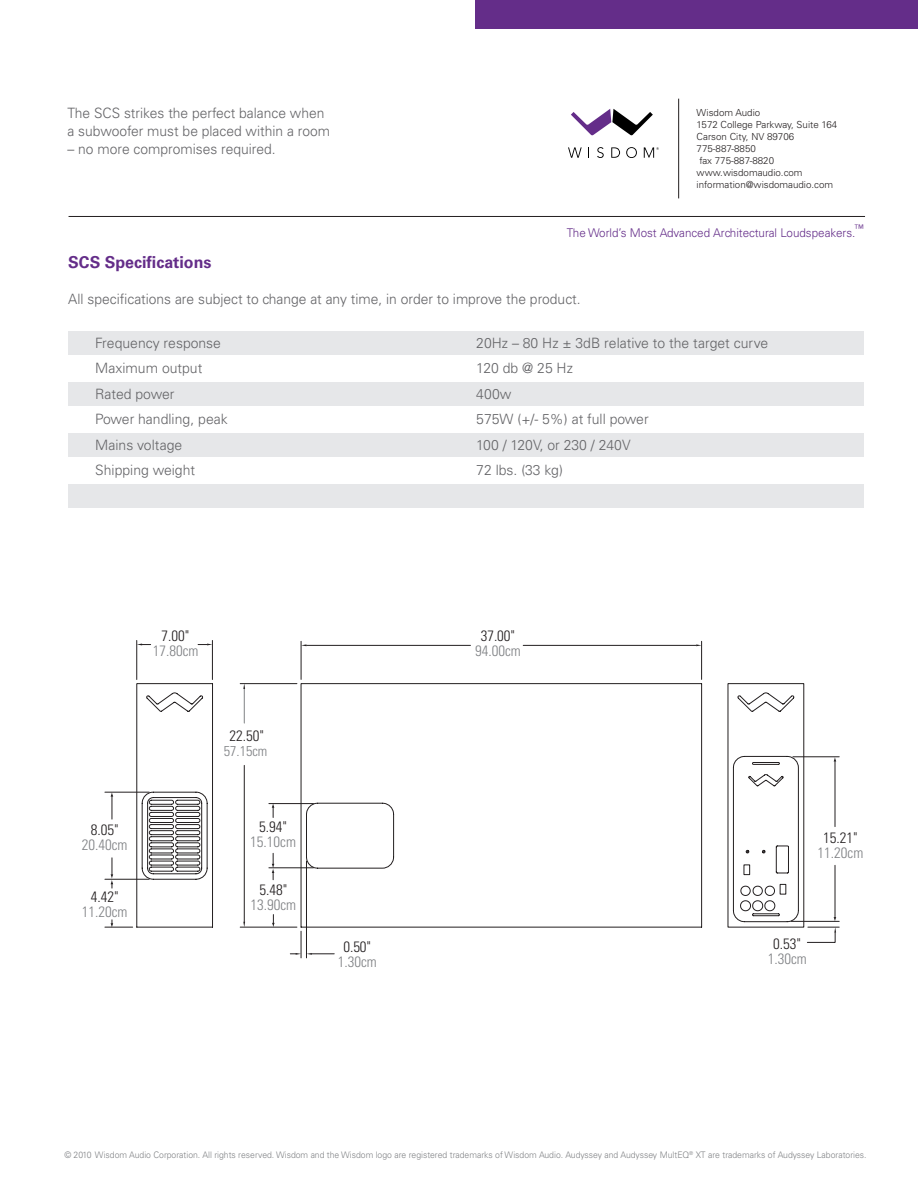
<style>
.page{position:relative;width:918px;height:1188px;background:#fff}
.page>*{position:absolute;margin:0;border:0;box-sizing:border-box;transform-origin:0 0}
.t1{font:700 16.5px "Univers LT Std";color:#642d89}
.t2{font:300 condensed 15px "Univers LT Std";color:#808285}
.t3{font:300 condensed 15px "Univers LT Std";color:#231f20}
.t4{font:300 14.25px/18px "Univers LT Std";color:#636366}
.t5{font:300 condensed 14.25px "Univers LT Std";color:#808285}
.t6{font:300 12px "Univers LT Std";color:#642d89}
.t7{font:300 9.75px/12px "Univers LT Std";color:#231f20}
.t8{font:300 9px "Univers LT Std";color:#808285;scale:.96 1}
</style>
<div class="page">
<div style="left:475px;top:0;width:443px;height:28px;background:#642d89"></div>
<div style="left:68px;top:331px;width:796px;height:24px;background:#e6e7e9"></div>
<div style="left:68px;top:433px;width:796px;height:24px;background:#e6e7e9"></div>
<div style="left:68px;top:382px;width:796px;height:24px;background:#e6e7e9"></div>
<div style="left:68px;top:484px;width:796px;height:24px;background:#e6e7e9"></div>
<hr style="left:69px;top:216px;width:796px;height:1px;background:#231f20">
<svg style="left:568px;top:147px;width:14px;height:11px"></svg>
<svg style="left:597px;top:147px;width:7px;height:11px"></svg>
<svg style="left:611px;top:147px;width:9px;height:11px"></svg>
<svg style="left:626px;top:147px;width:11px;height:11px"></svg>
<svg style="left:571px;top:109px;width:82px;height:26px"></svg>
<svg style="left:644px;top:147px;width:15px;height:11px"></svg>
<hr style="left:678px;top:99px;width:1px;height:99px;background:#231f20">
<svg style="left:136px;top:683px;width:668px;height:245px"></svg>
<svg style="left:149px;top:799px;width:52px;height:73px"></svg>
<hr style="left:105px;top:879px;width:44px;height:1px;background:#231f20">
<hr style="left:105px;top:792px;width:44px;height:1px;background:#231f20">
<hr style="left:136px;top:640px;width:1px;height:40px;background:#231f20">
<hr style="left:212px;top:640px;width:1px;height:40px;background:#231f20">
<svg style="left:137px;top:644px;width:14px;height:1px"></svg>
<svg style="left:198px;top:644px;width:14px;height:1px"></svg>
<hr style="left:240px;top:683px;width:57px;height:1px;background:#231f20">
<hr style="left:240px;top:927px;width:57px;height:1px;background:#231f20">
<hr style="left:244px;top:689px;width:1px;height:34px;background:#808285">
<hr style="left:244px;top:765px;width:1px;height:157px;background:#231f20">
<hr style="left:301px;top:641px;width:1px;height:38px;background:#231f20">
<hr style="left:701px;top:641px;width:1px;height:38px;background:#231f20">
<hr style="left:307px;top:645px;width:163px;height:1px;background:#231f20">
<hr style="left:523px;top:645px;width:173px;height:1px;background:#231f20">
<hr style="left:306px;top:861px;width:1px;height:97px;background:#231f20">
<svg style="left:290px;top:931px;width:44px;height:27px"></svg>
<hr style="left:269px;top:867px;width:44px;height:1px;background:#231f20">
<hr style="left:269px;top:803px;width:44px;height:1px;background:#231f20">
<svg style="left:272px;top:803px;width:2px;height:14px"></svg>
<svg style="left:111px;top:792px;width:2px;height:27px"></svg>
<svg style="left:111px;top:858px;width:2px;height:30px"></svg>
<svg style="left:105px;top:920px;width:28px;height:8px"></svg>
<svg style="left:272px;top:853px;width:2px;height:27px"></svg>
<svg style="left:272px;top:915px;width:3px;height:12px"></svg>
<svg style="left:740px;top:756px;width:100px;height:187px"></svg>
<p class="t4" style="left:68px;top:104px;width:264px">The SCS strikes the perfect balance when a subwoofer must be placed within a room</p>
<p class="t4" style="left:68px;top:140px;width:210px">– no more compromises required.</p>
<p class="t7" style="left:697px;top:106px;width:142px">Wisdom Audio<br>1572 College Parkway, Suite 164<br>Carson City, NV 89706<br>775-887-8850<br>fax 775-887-8820 www.wisdomaudio.com information@wisdomaudio.com</p>
<p class="t6" style="left:567px;top:225px;width:299px">The World’s Most Advanced Architectural Loudspeakers.<sup>™</sup></p>
<p class="t1" style="left:68px;top:253px;width:145px">SCS Specifications</p>
<p class="t4" style="left:68px;top:290px;width:514px">All specifications are subject to change at any time, in order to improve the product.</p>
<p class="t4" style="left:95px;top:334px;width:127px">Frequency response</p>
<p class="t4" style="left:476px;top:334px;width:293px">20Hz – 80 Hz ± 3dB relative to the target curve</p>
<p class="t4" style="left:95px;top:359px;width:109px">Maximum output</p>
<p class="t4" style="left:476px;top:359px;width:98px">120 db @ 25 Hz</p>
<p class="t4" style="left:95px;top:385px;width:81px">Rated power</p>
<p class="t4" style="left:476px;top:385px;width:37px">400w</p>
<p class="t4" style="left:95px;top:410px;width:134px">Power handling, peak</p>
<p class="t4" style="left:476px;top:410px;width:174px">575W (+/- 5%) at full power</p>
<p class="t4" style="left:95px;top:436px;width:88px">Mains voltage</p>
<p class="t4" style="left:476px;top:436px;width:156px">100 / 120V, or 230 / 240V</p>
<p class="t4" style="left:95px;top:461px;width:101px">Shipping weight</p>
<p class="t4" style="left:476px;top:461px;width:88px">72 lbs. (33 kg)</p>
<p class="t3" style="left:162px;top:627px;width:29px">7.00"</p>
<p class="t2" style="left:153px;top:642px;width:47px">17.80cm</p>
<p class="t3" style="left:91px;top:821px;width:29px">8.05"</p>
<p class="t2" style="left:82px;top:836px;width:47px">20.40cm</p>
<p class="t3" style="left:91px;top:888px;width:29px">4.42"</p>
<p class="t2" style="left:82px;top:903px;width:47px">11.20cm</p>
<p class="t3" style="left:230px;top:727px;width:36px">22.50"</p>
<p class="t5" style="left:224px;top:742px;width:45px">57.15cm</p>
<p class="t3" style="left:259px;top:818px;width:29px">5.94"</p>
<p class="t2" style="left:250px;top:833px;width:47px">15.10cm</p>
<p class="t3" style="left:259px;top:880px;width:29px">5.48"</p>
<p class="t2" style="left:250px;top:895px;width:47px">13.90cm</p>
<p class="t3" style="left:343px;top:938px;width:29px">0.50"</p>
<p class="t2" style="left:338px;top:953px;width:41px">1.30cm</p>
<p class="t3" style="left:481px;top:627px;width:36px">37.00"</p>
<p class="t2" style="left:475px;top:642px;width:47px">94.00cm</p>
<p class="t3" style="left:823px;top:829px;width:36px">15.21"</p>
<p class="t2" style="left:818px;top:844px;width:47px">11.20cm</p>
<p class="t3" style="left:773px;top:935px;width:29px">0.53"</p>
<p class="t2" style="left:768px;top:950px;width:41px">1.30cm</p>
<p class="t8" style="left:64px;top:1150px;width:837px">© 2010 Wisdom Audio Corporation. All rights reserved. Wisdom and the Wisdom logo are registered trademarks of Wisdom Audio. Audyssey and Audyssey MultEQ<sup>®</sup> XT are trademarks of Audyssey Laboratories.</p>
</div>
